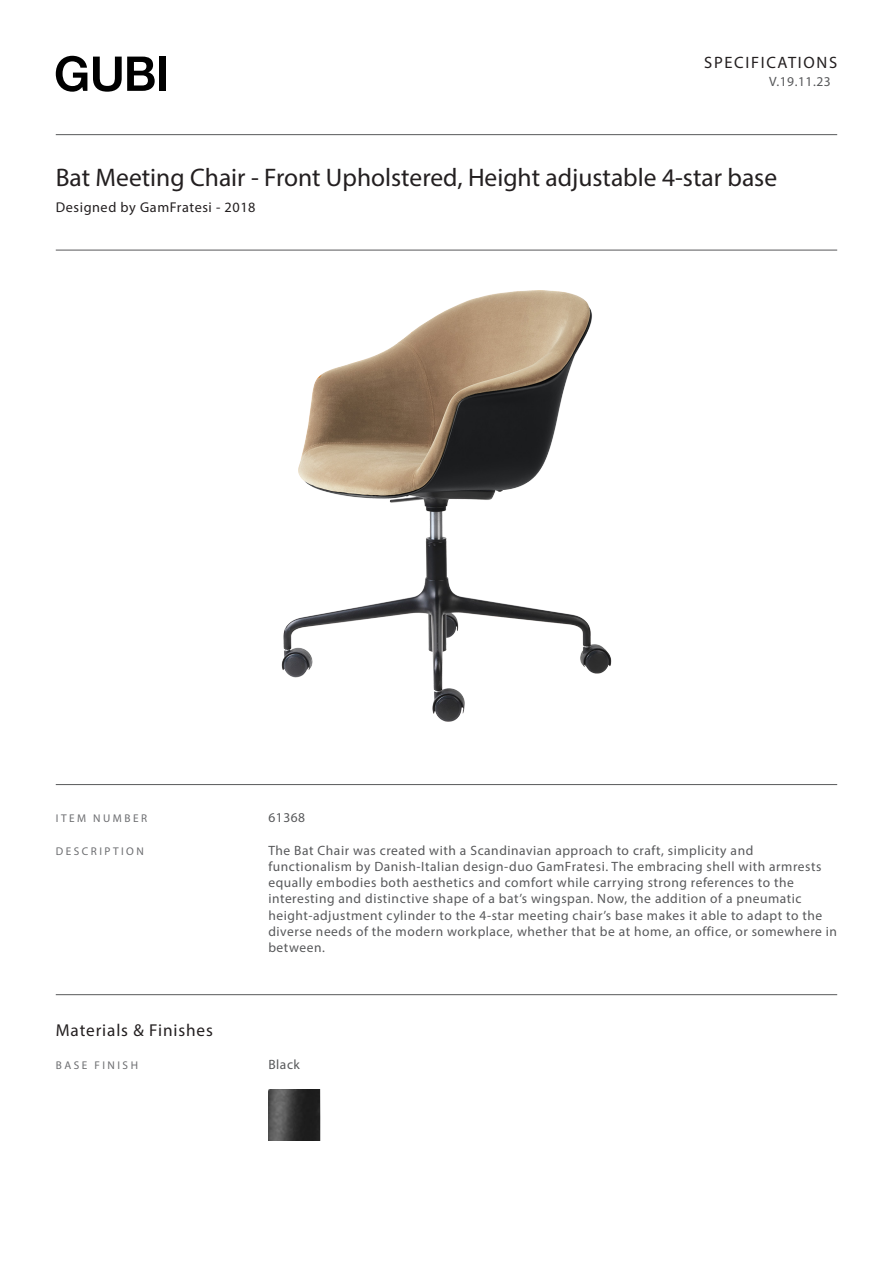
<style>
.page{position:relative;width:893px;height:1263px;background:#fff}
.page>*{position:absolute;margin:0;border:0;box-sizing:border-box;transform-origin:0 0}
.Heading_1_-_Title{font:25.5px "Myriad Pro";color:#231f20}
.Part_Title{font:17.25px "Myriad Pro";letter-spacing:.05em;color:#231f20}
.Specifications{font:16.5px "Myriad Pro";letter-spacing:.1em;color:#231f20}
.designed_by{font:14.25px "Myriad Pro";letter-spacing:.04em;color:#231f20}
.key_works{font:13.5px/16.2px "Myriad Pro";letter-spacing:.04em;color:#57585a}
.key_works-2{font:11.25px "Myriad Pro";letter-spacing:.22em;color:#6c6d70}
</style>
<div class="page">
<hr style="left:56px;top:134px;width:781px;height:1px;background:#57585a">
<hr style="left:56px;top:250px;width:781px;height:1px;background:#57585a">
<hr style="left:56px;top:784px;width:781px;height:1px;background:#57585a">
<hr style="left:56px;top:994px;width:781px;height:1px;background:#57585a">
<img style="left:281px;top:290px;width:331px;height:432px">
<img style="left:268px;top:1089px;width:51px;height:51px">
<svg style="left:56px;top:56px;width:31px;height:36px"></svg>
<svg style="left:93px;top:57px;width:62px;height:35px"></svg>
<div style="left:159px;top:57px;width:7px;height:34px;background:#000"></div>
<p class="Specifications" style="left:704px;top:52px;width:134px">SPECIFICATIONS</p>
<p class="key_works" style="left:769px;top:74px;width:63px">V.19.11.23</p>
<p class="Heading_1_-_Title" style="left:56px;top:162px;width:723px">Bat Meeting Chair - Front Upholstered, Height adjustable 4-star base</p>
<p class="designed_by" style="left:56px;top:198px;width:201px">Designed by GamFratesi - 2018</p>
<p class="key_works-2" style="left:56px;top:811px;width:93px">ITEM NUMBER</p>
<p class="key_works" style="left:268px;top:809px;width:38px">61368</p>
<p class="key_works-2" style="left:56px;top:844px;width:90px">DESCRIPTION</p>
<p class="key_works" style="left:268px;top:842px;width:570px">The Bat Chair was created with a Scandinavian approach to craft, simplicity and functionalism by Danish-Italian design-duo GamFratesi. The embracing shell with armrests equally embodies both aesthetics and comfort while carrying strong references to the interesting and distinctive shape of a bat’s wingspan. Now, the addition of a pneumatic height-adjustment cylinder to the 4-star meeting chair’s base makes it able to adapt to the diverse needs of the modern workplace, whether that be at home, an office, or somewhere in between.</p>
<p class="Part_Title" style="left:56px;top:1020px;width:159px">Materials &amp; Finishes</p>
<p class="key_works-2" style="left:56px;top:1059px;width:84px">BASE FINISH</p>
<p class="key_works" style="left:268px;top:1057px;width:33px">Black</p>
</div>
